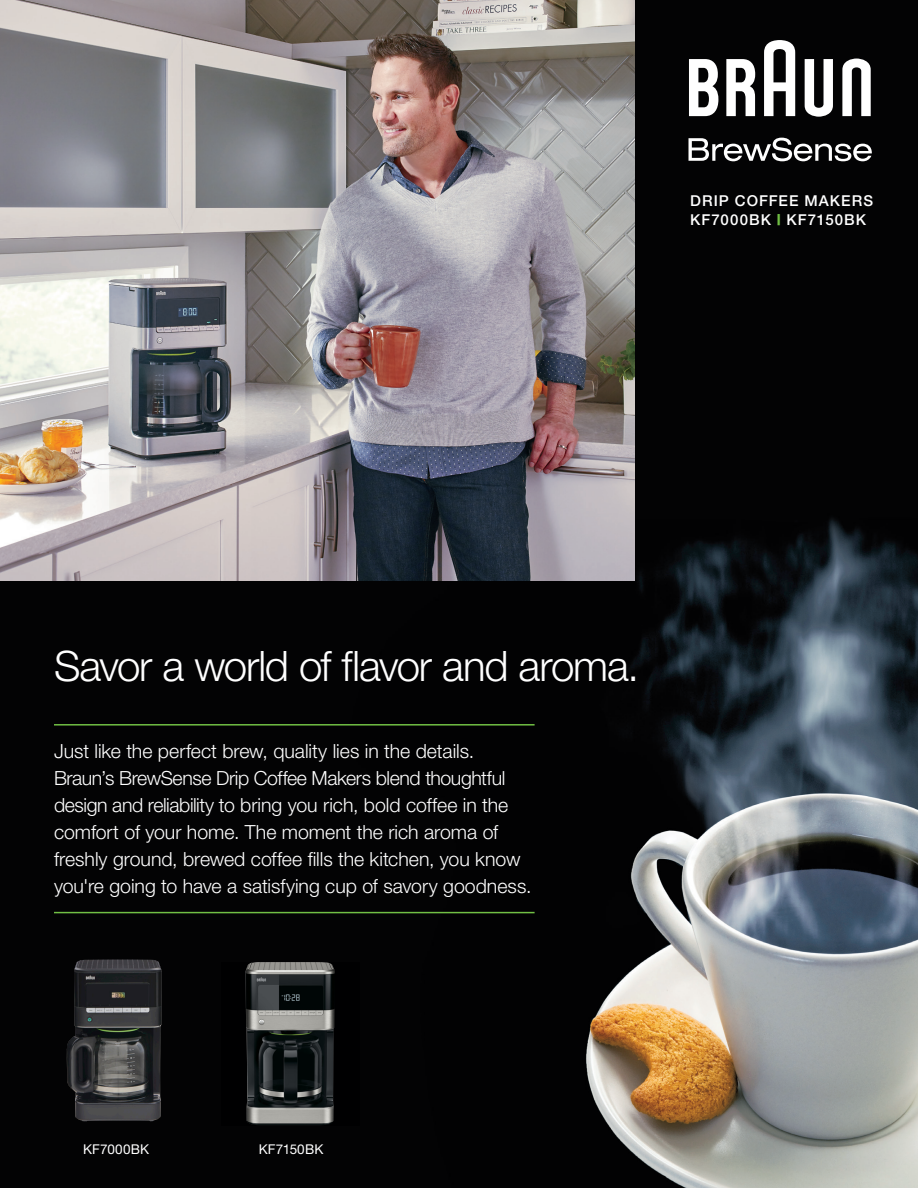
<style>
.page{position:relative;width:918px;height:1188px;background:#fff}
.page>*{position:absolute;margin:0;border:0;box-sizing:border-box;transform-origin:0 0}
.t1{font:300 42px "Helvetica Neue";letter-spacing:-.025em;color:#fff}
.t2{font:300 19.5px/27px "Helvetica Neue";letter-spacing:-.005em;color:#fff}
.t3{font:500 15px "Helvetica Neue";letter-spacing:.07em;color:#fff}
.t4{font:13.5px "Helvetica Neue";letter-spacing:.01em;color:#fff}
.s1{font-weight:900;color:#71bf44}
</style>
<div class="page">
<img style="left:0;top:0;width:918px;height:1188px">
<img style="left:66px;top:959px;width:95px;height:162px">
<div style="left:221px;top:962px;width:138px;height:163px;background:#000001"></div>
<img style="left:246px;top:962px;width:89px;height:163px">
<img style="left:0;top:0;width:634px;height:580px">
<hr style="left:54px;top:724px;width:481px;height:2px;background:#71bf44">
<hr style="left:54px;top:912px;width:481px;height:1px;background:#71bf44">
<svg style="left:689px;top:59px;width:29px;height:57px"></svg>
<svg style="left:726px;top:59px;width:29px;height:57px"></svg>
<svg style="left:764px;top:40px;width:31px;height:76px"></svg>
<svg style="left:805px;top:59px;width:28px;height:58px"></svg>
<svg style="left:842px;top:59px;width:29px;height:57px"></svg>
<svg style="left:688px;top:138px;width:184px;height:23px"></svg>
<p class="t3" style="left:690px;top:191px;width:184px">DRIP COFFEE MAKERS</p>
<p class="t3" style="left:690px;top:211px;width:177px">KF7000BK <span class="s1">|</span> KF7150BK</p>
<p class="t1" style="left:54px;top:641px;width:587px">Savor a world of flavor and aroma.</p>
<p class="t2" style="left:54px;top:737px;width:479px">Just like the perfect brew, quality lies in the details.<br>Braun’s BrewSense Drip Coffee Makers blend thoughtful design and reliability to bring you rich, bold coffee in the comfort of your home. The moment the rich aroma of freshly ground, brewed coffee fills the kitchen, you know you're going to have a satisfying cup of savory goodness.</p>
<p class="t4" style="left:83px;top:1141px;width:68px">KF7000BK</p>
<p class="t4" style="left:259px;top:1141px;width:66px">KF7150BK</p>
</div>
